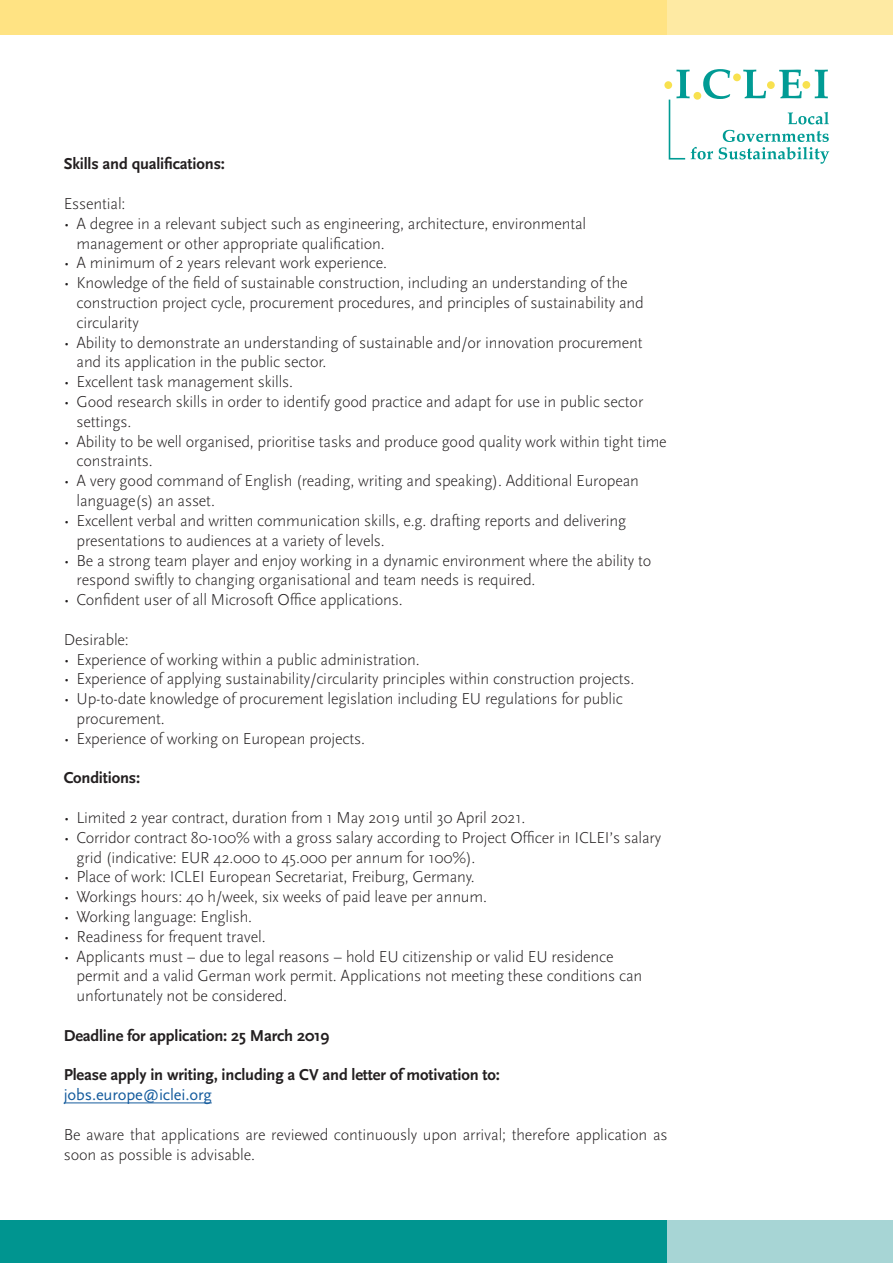
<style>
.page{position:relative;width:893px;height:1263px;background:#fff}
.page>*{position:absolute;margin:0;border:0;box-sizing:border-box;transform-origin:0 0}
.t1{font:300 16.5px/19.8px "Scala Sans Pro";letter-spacing:-.01em;color:#231f20}
.t2{font:700 16.5px "Scala Sans Pro";letter-spacing:-.01em;color:#231f20}
.t3{font:16.5px "Scala Sans Pro";letter-spacing:-.01em;color:#175d9e}
</style>
<div class="page">
<hr style="left:64px;top:1103px;width:148px;height:1px;background:#175d9e">
<div style="left:0;top:1220px;width:893px;height:43px;background:#009590"></div>
<div style="left:0;top:0;width:893px;height:34px;background:#ffe383"></div>
<div style="left:668px;top:0;width:225px;height:34px;background:#feeaa3"></div>
<div style="left:668px;top:1220px;width:225px;height:43px;background:#a7d5d5"></div>
<div style="left:664px;top:81px;width:8px;height:8px;background:#f8e14f;border-radius:50%"></div>
<svg style="left:668px;top:69px;width:161px;height:95px"></svg>
<p class="t2" style="left:64px;top:154px;width:163px">Skills and qualifications:</p>
<p class="t1" style="left:64px;top:194px;width:63px">Essential:</p>
<p class="t1" style="left:77px;top:214px;width:511px;text-indent:-13px">• A degree in a relevant subject such as engineering, architecture, environmental management or other appropriate qualification.</p>
<p class="t1" style="left:64px;top:253px;width:325px">• A minimum of 2 years relevant work experience.</p>
<p class="t1" style="left:77px;top:273px;width:569px;text-indent:-13px">• Knowledge of the field of sustainable construction, including an understanding of the construction project cycle, procurement procedures, and principles of sustainability and circularity</p>
<p class="t1" style="left:77px;top:332px;width:568px;text-indent:-13px">• Ability to demonstrate an understanding of sustainable and/or innovation procurement and its application in the public sector.</p>
<p class="t1" style="left:64px;top:372px;width:231px">• Excellent task management skills.</p>
<p class="t1" style="left:77px;top:392px;width:568px;text-indent:-13px">• Good research skills in order to identify good practice and adapt for use in public sector settings.</p>
<p class="t1" style="left:77px;top:431px;width:592px;text-indent:-13px">• Ability to be well organised, prioritise tasks and produce good quality work within tight time constraints.</p>
<p class="t1" style="left:77px;top:471px;width:564px;text-indent:-13px">• A very good command of English (reading, writing and speaking). Additional European language(s) an asset.</p>
<p class="t1" style="left:77px;top:511px;width:551px;text-indent:-13px">• Excellent verbal and written communication skills, e.g. drafting reports and delivering presentations to audiences at a variety of levels.</p>
<p class="t1" style="left:77px;top:550px;width:576px;text-indent:-13px">• Be a strong team player and enjoy working in a dynamic environment where the ability to respond swiftly to changing organisational and team needs is required.</p>
<p class="t1" style="left:64px;top:590px;width:340px">• Confident user of all Microsoft Office applications.</p>
<p class="t1" style="left:64px;top:629px;width:67px">Desirable:</p>
<p class="t1" style="left:64px;top:649px;width:357px">• Experience of working within a public administration.</p>
<p class="t1" style="left:64px;top:669px;width:572px">• Experience of applying sustainability/circularity principles within construction projects.</p>
<p class="t1" style="left:77px;top:689px;width:548px;text-indent:-13px">• Up-to-date knowledge of procurement legislation including EU regulations for public procurement.</p>
<p class="t1" style="left:64px;top:728px;width:303px">• Experience of working on European projects.</p>
<p class="t2" style="left:64px;top:768px;width:78px">Conditions:</p>
<p class="t1" style="left:64px;top:808px;width:463px">• Limited 2 year contract, duration from 1 May 2019 until 30 April 2021.</p>
<p class="t1" style="left:77px;top:827px;width:586px;text-indent:-13px">• Corridor contract 80-100% with a gross salary according to Project Officer in ICLEI’s salary grid (indicative: EUR 42.000 to 45.000 per annum for 100%).</p>
<p class="t1" style="left:64px;top:867px;width:412px">• Place of work: ICLEI European Secretariat, Freiburg, Germany.</p>
<p class="t1" style="left:64px;top:887px;width:425px">• Workings hours: 40 h/week, six weeks of paid leave per annum.</p>
<p class="t1" style="left:64px;top:907px;width:190px">• Working language: English.</p>
<p class="t1" style="left:64px;top:926px;width:203px">• Readiness for frequent travel.</p>
<p class="t1" style="left:77px;top:946px;width:567px;text-indent:-13px">• Applicants must – due to legal reasons – hold EU citizenship or valid EU residence permit and a valid German work permit. Applications not meeting these conditions can unfortunately not be considered.</p>
<p class="t2" style="left:64px;top:1026px;width:267px">Deadline for application: 25 March 2019</p>
<p class="t2" style="left:64px;top:1065px;width:438px">Please apply in writing, including a CV and letter of motivation to:</p>
<p class="t3" style="left:64px;top:1085px;width:149px">jobs.europe@iclei.org</p>
<p class="t1" style="left:64px;top:1124px;width:605px">Be aware that applications are reviewed continuously upon arrival; therefore application as soon as possible is advisable.</p>
</div>
